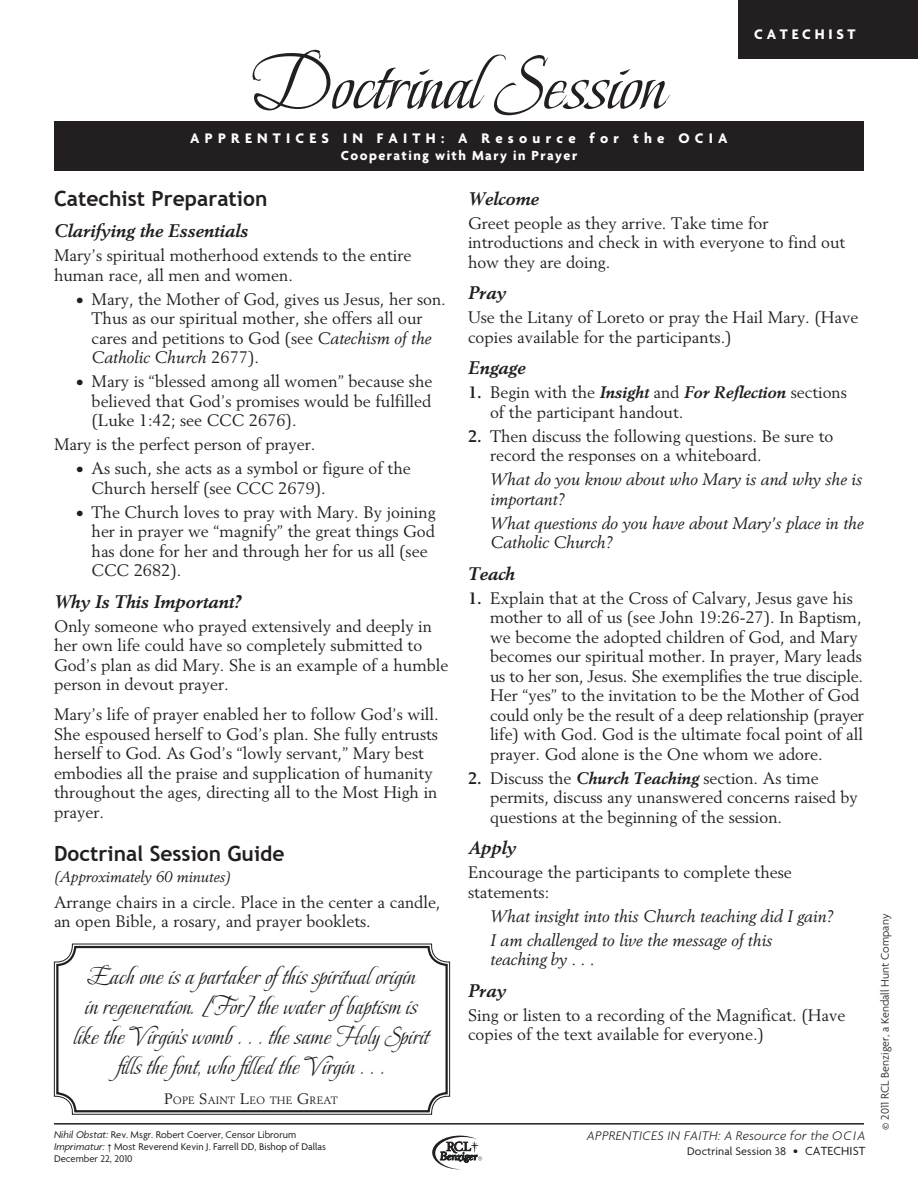
<style>
.page{position:relative;width:918px;height:1188px;background:#fff}
.page>*{position:absolute;margin:0;border:0;box-sizing:border-box;transform-origin:0 0}
.t1{font:78px "Beau Rivage";color:#231f20}
.quote_in_box{font:25.5px/30px "Beau Rivage";letter-spacing:.02em;color:#231f20;text-align:center}
.RCIA_HeadA{font:700 21px "Trebuchet MS";color:#231f20}
.RCIA_headB{font:italic 700 18px "Berling LT Std";color:#231f20}
.RCIA_text{font:16.5px/19.5px "Berling LT Std";color:#231f20}
.RCIA_text-2{font:italic 16.5px/19.5px "Berling LT Std";color:#231f20}
.t2{font:700 15px "Agenda";letter-spacing:.35em;color:#fff}
.RCIA_HeadA-2{font:italic 15px "Berling LT Std";color:#231f20}
.t3{font:700 15px "Agenda";letter-spacing:.25em;color:#fff}
.t4{font:700 14.25px "Agenda";letter-spacing:.1em;color:#fff}
.t5{font:italic 300 13.5px "Agenda";letter-spacing:.025em;color:#231f20}
.t6{font:300 12px "Agenda";color:#231f20}
.t7{font:12px "Agenda";letter-spacing:.01em;color:#231f20}
.Bottom_rule{font:10.5px/12px "Agenda";color:#231f20}
.quote_in_box-2{font:10.5px "Berling LT Std";letter-spacing:.015em;color:#231f20}
.s1{font-weight:700}
.s2{font-weight:700;font-style:italic}
.s3{font-family:"Agenda";font-weight:700}
.s4{font-style:italic}
.s5{font-size:15px}
.s6{font-size:13.5px}
.s7{font-size:12.75px}
</style>
<div class="page">
<svg style="left:432px;top:1136px;width:50px;height:33px"></svg>
<div style="left:738px;top:0;width:180px;height:58px;background:#231f20"></div>
<div style="left:54px;top:122px;width:810px;height:49px;background:#231f20"></div>
<svg style="left:54px;top:943px;width:396px;height:172px"></svg>
<div style="left:56px;top:946px;width:392px;height:166px;border:2px solid #231f20;border-radius:18px"></div>
<hr style="left:54px;top:1123px;width:810px;height:2px;background:#231f20">
<p class="t1" style="left:252px;top:21px;width:415px">Doctrinal Session</p>
<p class="t3" style="left:754px;top:26px;width:103px">CATECHIST</p>
<p class="t2" style="left:190px;top:130px;width:539px">APPRENTICES IN FAITH: A Resource for the OCIA</p>
<p class="t4" style="left:341px;top:148px;width:238px">Cooperating with Mary in Prayer</p>
<p class="RCIA_headB" style="left:468px;top:188px;width:72px">Welcome</p>
<p class="RCIA_text" style="left:468px;top:213px;width:379px">Greet people as they arrive. Take time for introductions and check in with everyone to find out how they are doing.</p>
<p class="RCIA_headB" style="left:468px;top:282px;width:40px">Pray</p>
<p class="RCIA_text" style="left:468px;top:307px;width:392px">Use the Litany of Loreto or pray the Hail Mary. (Have copies available for the participants.)</p>
<p class="RCIA_headB" style="left:468px;top:357px;width:59px">Engage</p>
<p class="RCIA_text" style="left:490px;top:382px;width:358px;text-indent:-22px"><span class="s1">1.</span> Begin with the <span class="s2">Insight</span> and <span class="s2">For Reflection</span> sections of the participant handout.</p>
<p class="RCIA_text" style="left:490px;top:426px;width:345px;text-indent:-22px"><span class="s1">2.</span> Then discuss the following questions. Be sure to record the responses on a whiteboard.</p>
<p class="RCIA_text-2" style="left:490px;top:470px;width:373px">What do you know about who Mary is and why she is important?</p>
<p class="RCIA_text-2" style="left:490px;top:513px;width:375px">What questions do you have about Mary’s place in the<br>Catholic Church?</p>
<p class="RCIA_headB" style="left:468px;top:563px;width:48px">Teach</p>
<p class="RCIA_text" style="left:490px;top:588px;width:376px;text-indent:-22px"><span class="s1">1.</span> Explain that at the Cross of Calvary, Jesus gave his mother to all of us (see John 19:26-27). In Baptism, we become the adopted children of God, and Mary becomes our spiritual mother. In prayer, Mary leads us to her son, Jesus. She exemplifies the true disciple.<br>Her “yes” to the invitation to be the Mother of God could only be the result of a deep relationship (prayer life) with God. God is the ultimate focal point of all prayer. God alone is the One whom we adore.</p>
<p class="RCIA_text" style="left:490px;top:768px;width:369px;text-indent:-22px"><span class="s1">2.</span> Discuss the <span class="s2">Church Teaching</span> section. As time permits, discuss any unanswered concerns raised by questions at the beginning of the session.</p>
<p class="RCIA_headB" style="left:468px;top:837px;width:50px">Apply</p>
<p class="RCIA_text" style="left:468px;top:862px;width:325px">Encourage the participants to complete these statements:</p>
<p class="RCIA_text-2" style="left:490px;top:906px;width:345px">What insight into this Church teaching did I gain?</p>
<p class="RCIA_text-2" style="left:490px;top:930px;width:283px">I am challenged to live the message of this teaching by . . .</p>
<p class="RCIA_headB" style="left:468px;top:980px;width:40px">Pray</p>
<p class="RCIA_text" style="left:468px;top:1005px;width:379px">Sing or listen to a recording of the Magnificat. (Have copies of the text available for everyone.)</p>
<p class="RCIA_HeadA" style="left:54px;top:185px;width:215px">Catechist Preparation</p>
<p class="RCIA_headB" style="left:54px;top:220px;width:196px">Clarifying the Essentials</p>
<p class="RCIA_text" style="left:54px;top:246px;width:359px">Mary’s spiritual motherhood extends to the entire human race, all men and women.</p>
<p class="RCIA_text" style="left:92px;top:289px;width:356px;text-indent:-15px"><span class="s3">•</span> Mary, the Mother of God, gives us Jesus, her son.<br>Thus as our spiritual mother, she offers all our cares and petitions to God (see <span class="s4">Catechism of the Catholic Church</span> 2677).</p>
<p class="RCIA_text" style="left:92px;top:372px;width:342px;text-align:justify;text-indent:-15px"><span class="s3">•</span> Mary is “blessed among all women” because she believed that God’s promises would be fulfilled (Luke 1:42; see CCC 2676).</p>
<p class="RCIA_text" style="left:54px;top:435px;width:263px">Mary is the perfect person of prayer.</p>
<p class="RCIA_text" style="left:92px;top:459px;width:321px;text-indent:-15px"><span class="s3">•</span> As such, she acts as a symbol or figure of the<br>Church herself (see CCC 2679).</p>
<p class="RCIA_text" style="left:92px;top:502px;width:346px;text-indent:-15px"><span class="s3">•</span> The Church loves to pray with Mary. By joining her in prayer we “magnify” the great things God has done for her and through her for us all (see CCC 2682).</p>
<p class="RCIA_headB" style="left:54px;top:591px;width:189px">Why Is This Important?</p>
<p class="RCIA_text" style="left:54px;top:616px;width:396px">Only someone who prayed extensively and deeply in her own life could have so completely submitted to God’s plan as did Mary. She is an example of a humble person in devout prayer.</p>
<p class="RCIA_text" style="left:54px;top:705px;width:386px">Mary’s life of prayer enabled her to follow God’s will.<br>She espoused herself to God’s plan. She fully entrusts herself to God. As God’s “lowly servant,” Mary best embodies all the praise and supplication of humanity throughout the ages, directing all to the Most High in prayer.</p>
<p class="RCIA_HeadA" style="left:54px;top:841px;width:232px">Doctrinal Session Guide</p>
<p class="RCIA_HeadA-2" style="left:54px;top:868px;width:179px">(Approximately 60 minutes)</p>
<p class="RCIA_text" style="left:54px;top:892px;width:388px">Arrange chairs in a circle. Place in the center a candle, an open Bible, a rosary, and prayer booklets.</p>
<p class="quote_in_box" style="left:74px;top:961px;width:357px">Each one is a partaker ofthis spiritual origin<br>in regeneration. [For] the water ofbaptism is like the Virgin's womb . . . the same Holy Spirit fills the font, who filled the Virgin . . .</p>
<p class="quote_in_box-2" style="left:164px;top:1094px;width:175px"><span class="s5">P</span>OPE <span class="s5">S</span>AINT <span class="s5">L</span>EO THE <span class="s5">G</span>REAT</p>
<p class="Bottom_rule" style="left:54px;top:1129px;width:273px"><span class="s4">Nihil Obstat:</span> Rev. Msgr. Robert Coerver, Censor Librorum<br><span class="s4">Imprimatur:</span> † Most Reverend Kevin J. Farrell DD, Bishop of Dallas<br>December 22, 2010</p>
<p class="t5" style="left:587px;top:1127px;width:280px">APPRENTICES IN FAITH: A Resource for the OCIA</p>
<p class="t7" style="left:687px;top:1145px;width:180px">Doctrinal Session 38 <span class="s6">•</span> <span class="s7">CATECHIST</span></p>
<p class="t6" style="left:878px;top:1130px;width:218px;rotate:-90deg">© 2011 RCL Benziger, a Kendall Hunt Company</p>
</div>
